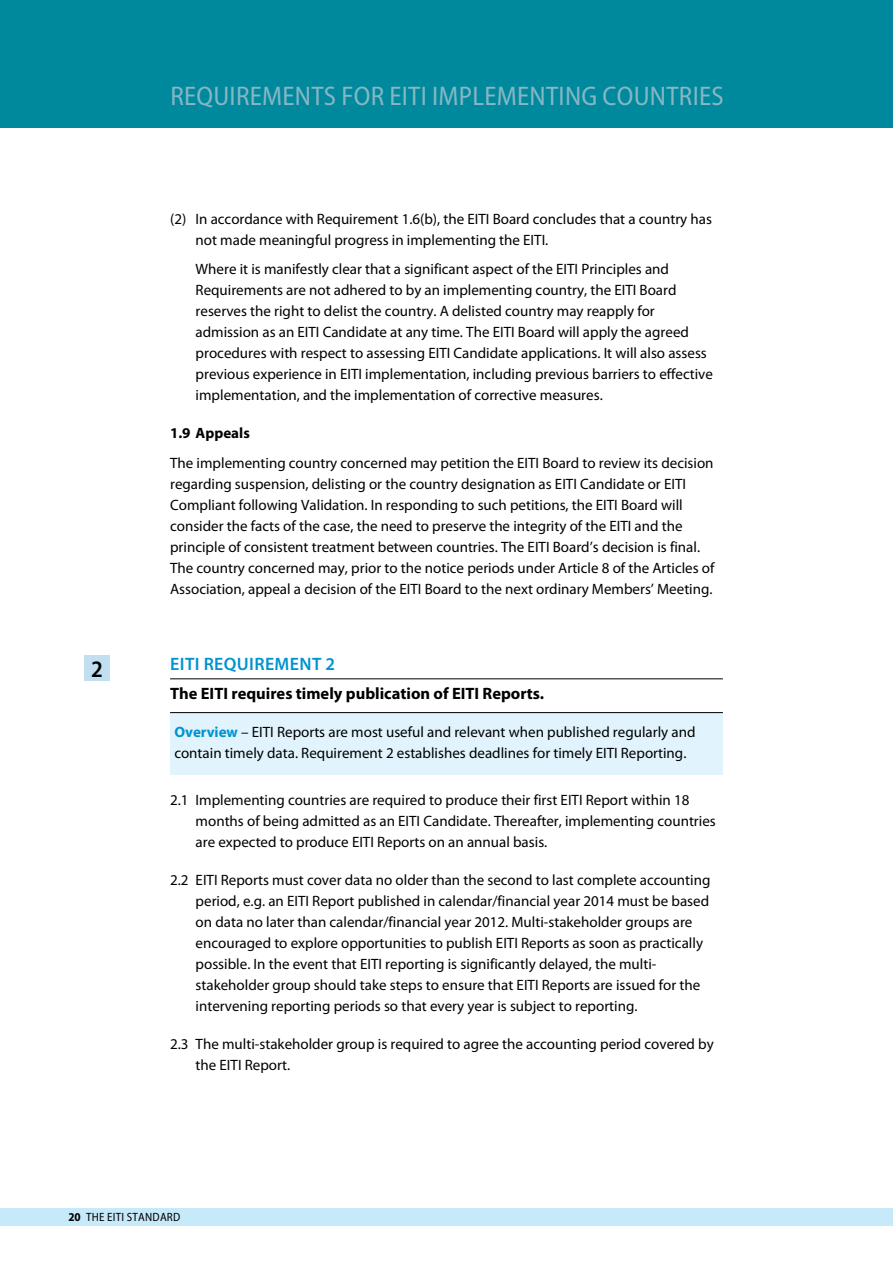
<style>
.page{position:relative;width:893px;height:1263px;background:#fff}
.page>*{position:absolute;margin:0;border:0;box-sizing:border-box;transform-origin:0 0}
.t1{font:semi-condensed 27px "Myriad Pro";letter-spacing:.01em;color:#87b6c4}
.t2{font:600 semi-condensed 23.7px "Myriad Pro";color:#000}
.t3{font:600 18px "Myriad Pro";letter-spacing:.02em;color:#0093d0}
.t4{font:700 16.5px "Myriad Pro";color:#000}
.t5{font:15px/21px "Myriad Pro";color:#000}
.t6{font:700 15px "Myriad Pro";color:#000}
.t7{font:semi-condensed 12px "Myriad Pro";letter-spacing:.02em;color:#000}
.s1{font-weight:700;color:#0093d0}
.s2{font-weight:700}
</style>
<div class="page">
<div style="left:0;top:0;width:893px;height:128px;background:#00899d"></div>
<div style="left:0;top:1208px;width:893px;height:18px;background:#c7eafb"></div>
<div style="left:170px;top:712px;width:553px;height:63px;background:#e1f4fd"></div>
<hr style="left:170px;top:678px;width:553px;height:1px;background:#000">
<hr style="left:170px;top:712px;width:553px;height:1px;background:#000">
<div style="left:84px;top:655px;width:26px;height:25px;background:#c2dff1"></div>
<h1 class="t1" style="left:170px;top:82px;width:126px">REQUIREMENTS</h1>
<h1 class="t1" style="left:341px;top:82px;width:189px">FOR EITI IMPLEMENTIN</h1>
<h1 class="t1" style="left:581px;top:82px;width:82px">G COUNTRIES</h1>
<h2 class="t2" style="left:91px;top:656px;width:13px">2</h2>
<p class="t5" style="left:196px;top:208px;width:518px;text-indent:-26px">(2) In accordance with Requirement 1.6(b), the EITI Board concludes that a country has not made meaningful progress in implementing the EITI.</p>
<p class="t5" style="left:196px;top:259px;width:519px">Where it is manifestly clear that a significant aspect of the EITI Principles and Requirements are not adhered to by an implementing country, the EITI Board reserves the right to delist the country. A delisted country may reapply for admission as an EITI Candidate at any time. The EITI Board will apply the agreed procedures with respect to assessing EITI Candidate applications. It will also assess previous experience in EITI implementation, including previous barriers to effective implementation, and the implementation of corrective measures.</p>
<p class="t6" style="left:170px;top:424px;width:81px">1.9 Appeals</p>
<p class="t5" style="left:170px;top:452px;width:546px">The implementing country concerned may petition the EITI Board to review its decision regarding suspension, delisting or the country designation as EITI Candidate or EITI Compliant following Validation. In responding to such petitions, the EITI Board will consider the facts of the case, the need to preserve the integrity of the EITI and the principle of consistent treatment between countries. The EITI Board’s decision is final.<br>The country concerned may, prior to the notice periods under Article 8 of the Articles of Association, appeal a decision of the EITI Board to the next ordinary Members’ Meeting.</p>
<p class="t3" style="left:170px;top:652px;width:166px">EITI REQUIREMENT 2</p>
<p class="t4" style="left:170px;top:683px;width:376px">The EITI requires timely publication of EITI Reports.</p>
<p class="t5" style="left:174px;top:722px;width:523px"><span class="s1">Overview</span> – EITI Reports are most useful and relevant when published regularly and contain timely data. Requirement 2 establishes deadlines for timely EITI Reporting.</p>
<p class="t5" style="left:196px;top:789px;width:522px;text-indent:-26px">2.1 Implementing countries are required to produce their first EITI Report within 18 months of being admitted as an EITI Candidate. Thereafter, implementing countries are expected to produce EITI Reports on an annual basis.</p>
<p class="t5" style="left:196px;top:869px;width:516px;text-indent:-26px">2.2 EITI Reports must cover data no older than the second to last complete accounting period, e.g. an EITI Report published in calendar/financial year 2014 must be based on data no later than calendar/financial year 2012. Multi-stakeholder groups are encouraged to explore opportunities to publish EITI Reports as soon as practically possible. In the event that EITI reporting is significantly delayed, the multi&shy;stakeholder group should take steps to ensure that EITI Reports are issued for the intervening reporting periods so that every year is subject to reporting.</p>
<p class="t5" style="left:196px;top:1033px;width:520px;text-indent:-26px">2.3 The multi-stakeholder group is required to agree the accounting period covered by the EITI Report.</p>
<p class="t7" style="left:68px;top:1210px;width:25px"><span class="s2">20</span> THE</p>
<p class="t7" style="left:107px;top:1210px;width:75px">EITI STANDARD</p>
</div>
